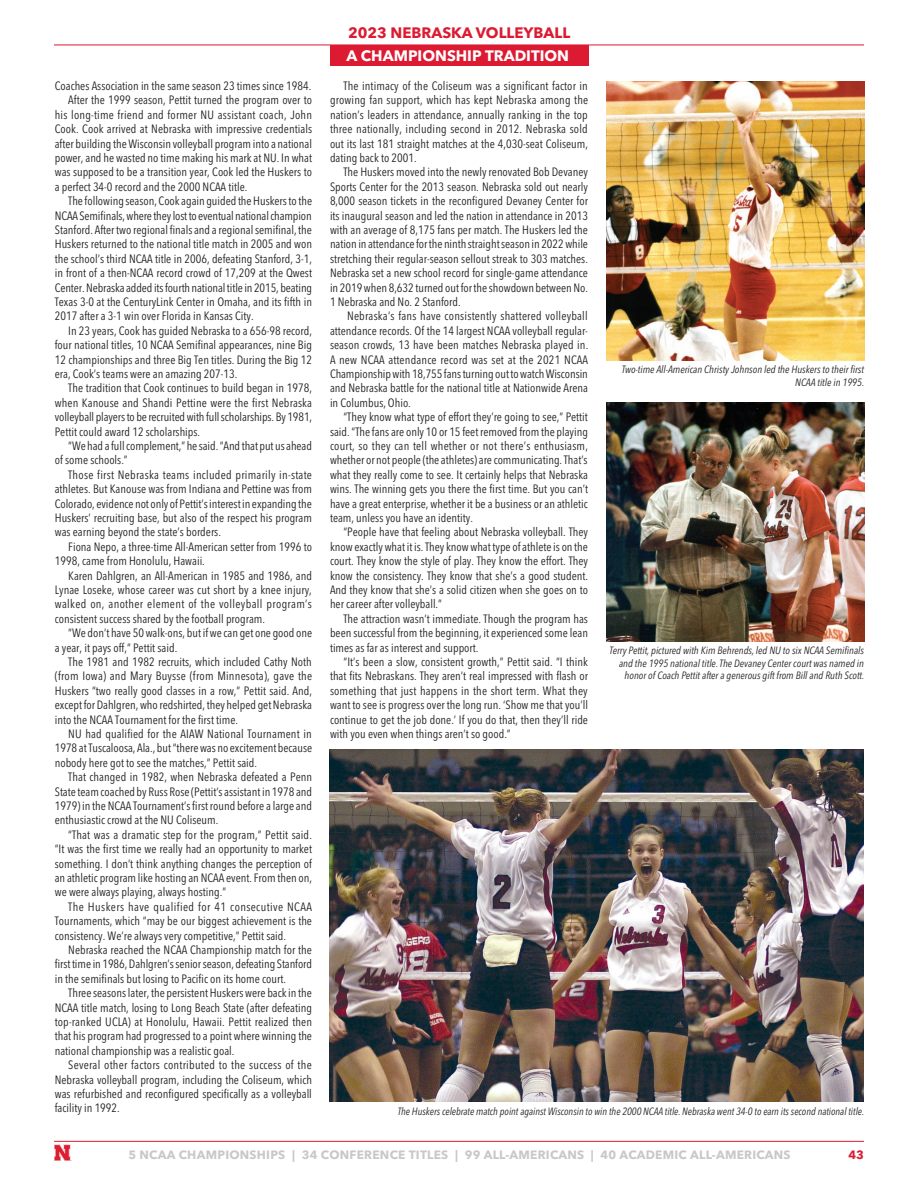
<style>
.page{position:relative;width:918px;height:1188px;background:#fff}
.page>*{position:absolute;margin:0;border:0;box-sizing:border-box;transform-origin:0 0}
.t1{font:700 15px "Avenir Next LT Pro";color:#dc1a32}
.t2{font:700 15px "Avenir Next LT Pro";color:#fff}
.t3{font:condensed 12px/14.4px "Avenir Next LT Pro";color:#231f20;text-align:justify}
.t4{font:700 12px "Avenir Next LT Pro";letter-spacing:.02em;color:#c7c8ca}
.t5{font:700 12px "Avenir Next LT Pro";color:#dc1a32}
.t6{font:italic condensed 10.5px/12.6px "Avenir Next LT Pro";color:#231f20;text-align:right}
</style>
<div class="page">
<hr style="left:54px;top:1141px;width:810px;height:1px;background:#dc1a32">
<svg style="left:54px;top:1145px;width:18px;height:16px"></svg>
<hr style="left:54px;top:45px;width:810px;height:1px;background:#dc1a32">
<div style="left:330px;top:45px;width:259px;height:21px;background:#dc1a32"></div>
<img style="left:606px;top:81px;width:258px;height:280px">
<img style="left:329px;top:750px;width:534px;height:351px">
<img style="left:606px;top:403px;width:258px;height:238px">
<p class="t1" style="left:348px;top:24px;width:224px">2023 NEBRASKA VOLLEYBALL</p>
<p class="t3" style="left:55px;top:79px;width:258px">Coaches Association in the same season 23 times since 1984.</p>
<p class="t3" style="left:55px;top:93px;width:259px;text-indent:14px">After the 1999 season, Pettit turned the program over to his long-time friend and former NU assistant coach, John Cook. Cook arrived at Nebraska with impressive credentials after building the Wisconsin volleyball program into a national power, and he wasted no time making his mark at NU. In what was supposed to be a transition year, Cook led the Huskers to a perfect 34-0 record and the 2000 NCAA title.</p>
<p class="t3" style="left:55px;top:194px;width:259px;text-indent:14px">The following season, Cook again guided the Huskers to the NCAA Semifinals, where they lost to eventual national champion Stanford. After two regional finals and a regional semifinal, the Huskers returned to the national title match in 2005 and won the school’s third NCAA title in 2006, defeating Stanford, 3-1, in front of a then-NCAA record crowd of 17,209 at the Qwest Center. Nebraska added its fourth national title in 2015, beating Texas 3-0 at the CenturyLink Center in Omaha, and its fifth in 2017 after a 3-1 win over Florida in Kansas City.</p>
<p class="t3" style="left:55px;top:323px;width:259px;text-indent:14px">In 23 years, Cook has guided Nebraska to a 656-98 record, four national titles, 10 NCAA Semifinal appearances, nine Big 12 championships and three Big Ten titles. During the Big 12 era, Cook’s teams were an amazing 207-13.</p>
<p class="t3" style="left:55px;top:381px;width:259px;text-indent:14px">The tradition that Cook continues to build began in 1978, when Kanouse and Shandi Pettine were the first Nebraska volleyball players to be recruited with full scholarships. By 1981, Pettit could award 12 scholarships.</p>
<p class="t3" style="left:55px;top:439px;width:259px;text-indent:14px">“We had a full complement,” he said. “And that put us ahead of some schools.”</p>
<p class="t3" style="left:55px;top:467px;width:259px;text-indent:14px">Those first Nebraska teams included primarily in-state athletes. But Kanouse was from Indiana and Pettine was from Colorado, evidence not only of Pettit’s interest in expanding the Huskers’ recruiting base, but also of the respect his program was earning beyond the state’s borders.</p>
<p class="t3" style="left:55px;top:539px;width:259px;text-indent:14px">Fiona Nepo, a three-time All-American setter from 1996 to<br>1998, came from Honolulu, Hawaii.</p>
<p class="t3" style="left:55px;top:568px;width:259px;text-indent:14px">Karen Dahlgren, an All-American in 1985 and 1986, and Lynae Loseke, whose career was cut short by a knee injury, walked on, another element of the volleyball program’s consistent success shared by the football program.</p>
<p class="t3" style="left:55px;top:626px;width:259px;text-indent:14px">“We don’t have 50 walk-ons, but if we can get one good one a year, it pays off,” Pettit said.</p>
<p class="t3" style="left:55px;top:655px;width:259px;text-indent:14px">The 1981 and 1982 recruits, which included Cathy Noth (from Iowa) and Mary Buysse (from Minnesota), gave the Huskers “two really good classes in a row,” Pettit said. And, except for Dahlgren, who redshirted, they helped get Nebraska into the NCAA Tournament for the first time.</p>
<p class="t3" style="left:55px;top:727px;width:259px;text-indent:14px">NU had qualified for the AIAW National Tournament in 1978 at Tuscaloosa, Ala., but “there was no excitement because nobody here got to see the matches,” Pettit said.</p>
<p class="t3" style="left:55px;top:770px;width:259px;text-indent:14px">That changed in 1982, when Nebraska defeated a Penn State team coached by Russ Rose (Pettit’s assistant in 1978 and 1979) in the NCAA Tournament’s first round before a large and enthusiastic crowd at the NU Coliseum.</p>
<p class="t3" style="left:55px;top:827px;width:259px;text-indent:14px">“That was a dramatic step for the program,” Pettit said. “It was the first time we really had an opportunity to market something. I don’t think anything changes the perception of an athletic program like hosting an NCAA event. From then on, we were always playing, always hosting.”</p>
<p class="t3" style="left:55px;top:899px;width:259px;text-indent:14px">The Huskers have qualified for 41 consecutive NCAA Tournaments, which “may be our biggest achievement is the consistency. We’re always very competitive,” Pettit said.</p>
<p class="t3" style="left:55px;top:943px;width:259px;text-indent:14px">Nebraska reached the NCAA Championship match for the first time in 1986, Dahlgren’s senior season, defeating Stanford in the semifinals but losing to Pacific on its home court.</p>
<p class="t3" style="left:55px;top:986px;width:259px;text-indent:14px">Three seasons later, the persistent Huskers were back in the NCAA title match, losing to Long Beach State (after defeating top-ranked UCLA) at Honolulu, Hawaii. Pettit realized then that his program had progressed to a point where winning the national championship was a realistic goal.</p>
<p class="t3" style="left:55px;top:1058px;width:259px;text-indent:14px">Several other factors contributed to the success of the Nebraska volleyball program, including the Coliseum, which was refurbished and reconfigured specifically as a volleyball facility in 1992.</p>
<p class="t2" style="left:346px;top:46px;width:224px">A CHAMPIONSHIP TRADITION</p>
<p class="t3" style="left:330px;top:79px;width:260px;text-indent:14px">The intimacy of the Coliseum was a significant factor in growing fan support, which has kept Nebraska among the nation’s leaders in attendance, annually ranking in the top three nationally, including second in 2012. Nebraska sold out its last 181 straight matches at the 4,030-seat Coliseum, dating back to 2001.</p>
<p class="t3" style="left:330px;top:165px;width:260px;text-indent:14px">The Huskers moved into the newly renovated Bob Devaney Sports Center for the 2013 season. Nebraska sold out nearly 8,000 season tickets in the reconfigured Devaney Center for its inaugural season and led the nation in attendance in 2013 with an average of 8,175 fans per match. The Huskers led the nation in attendance for the ninth straight season in 2022 while stretching their regular-season sellout streak to 303 matches.<br>Nebraska set a new school record for single-game attendance in 2019 when 8,632 turned out for the showdown between No.<br>1 Nebraska and No. 2 Stanford.</p>
<p class="t3" style="left:330px;top:309px;width:260px;text-indent:17px">Nebraska’s fans have consistently shattered volleyball attendance records. Of the 14 largest NCAA volleyball regular&shy;season crowds, 13 have been matches Nebraska played in.<br>A new NCAA attendance record was set at the 2021 NCAA Championship with 18,755 fans turning out to watch Wisconsin and Nebraska battle for the national title at Nationwide Arena in Columbus, Ohio.</p>
<p class="t3" style="left:330px;top:410px;width:260px;text-indent:14px">“They know what type of effort they’re going to see,” Pettit said. “The fans are only 10 or 15 feet removed from the playing court, so they can tell whether or not there’s enthusiasm, whether or not people (the athletes) are communicating. That’s what they really come to see. It certainly helps that Nebraska wins. The winning gets you there the first time. But you can’t have a great enterprise, whether it be a business or an athletic team, unless you have an identity.</p>
<p class="t3" style="left:330px;top:525px;width:260px;text-indent:14px">“People have that feeling about Nebraska volleyball. They know exactly what it is. They know what type of athlete is on the court. They know the style of play. They know the effort. They know the consistency. They know that she’s a good student.<br>And they know that she’s a solid citizen when she goes on to her career after volleyball.”</p>
<p class="t3" style="left:330px;top:611px;width:260px;text-indent:14px">The attraction wasn’t immediate. Though the program has been successful from the beginning, it experienced some lean times as far as interest and support.</p>
<p class="t3" style="left:330px;top:655px;width:260px;text-indent:14px">“It’s been a slow, consistent growth,” Pettit said. “I think that fits Nebraskans. They aren’t real impressed with flash or something that just happens in the short term. What they want to see is progress over the long run. ‘Show me that you’ll continue to get the job done.’ If you do that, then they’ll ride with you even when things aren’t so good.”</p>
<p class="t6" style="left:622px;top:363px;width:244px">Two-time All-American Christy Johnson led the Huskers to their first<br>NCAA title in 1995.</p>
<p class="t6" style="left:610px;top:644px;width:256px">Terry Pettit, pictured with Kim Behrends, led NU to six NCAA Semifinals and the 1995 national title. The Devaney Center court was named in honor of Coach Pettit after a generous gift from Bill and Ruth Scott.</p>
<p class="t6" style="left:398px;top:1105px;width:468px">The Huskers celebrate match point against Wisconsin to win the 2000 NCAA title. Nebraska went 34-0 to earn its second national title.</p>
<p class="t4" style="left:128px;top:1147px;width:664px">5 NCAA CHAMPIONSHIPS | 34 CONFERENCE TITLES | 99 ALL-AMERICANS | 40 ACADEMIC ALL-AMERICANS</p>
<p class="t5" style="left:848px;top:1147px;width:17px">43</p>
</div>
